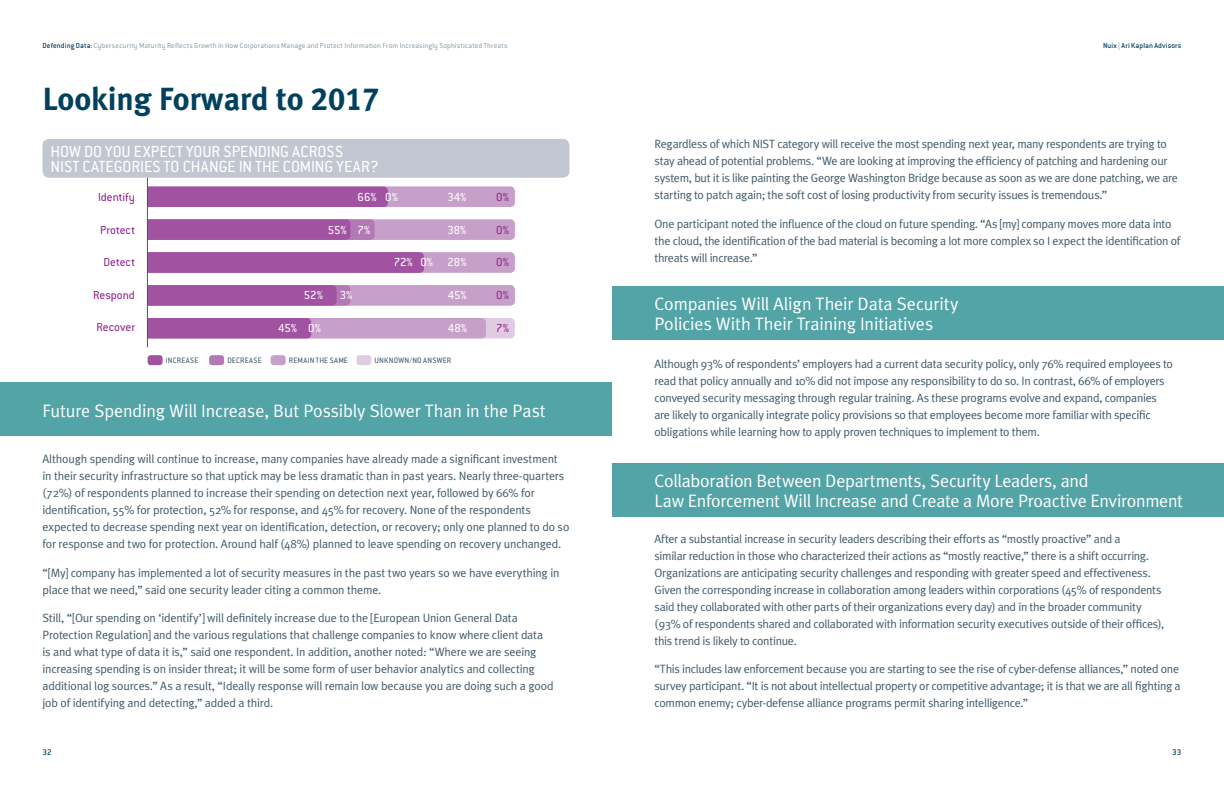
<style>
.page{position:relative;width:1224px;height:792px;background:#fff}
.page>*{position:absolute;margin:0;border:0;box-sizing:border-box;transform-origin:0 0}
.t1{font:700 32px "Meta Plus Lining";color:#02415e}
.t2{font:18px/20px "Meta Plus Normal";letter-spacing:-.01em;color:#fff}
.t3{font:17.6px/15.2px "Conduit ITC Std";color:#fff}
.t4{font:12.8px "Conduit ITC Std";letter-spacing:.005em;color:#90268f}
.t5{font:12.8px "Conduit ITC Std";letter-spacing:-.005em;color:#fff}
.t6{font:12px/17px "Meta Plus Normal";letter-spacing:-.02em;color:#405968}
.t7{font:500 9px "Conduit ITC Std";color:#02415e}
.t8{font:8.6px "Conduit ITC Std";letter-spacing:.025em;color:#405968}
.t9{font:300 8px "Conduit ITC Std";letter-spacing:.015em;color:#8094a1}
.t10{font:500 8px "Conduit ITC Std";letter-spacing:.02em;color:#02415e}
.s1{font-weight:500;color:#02415e}
.s2{color:#8094a1}
</style>
<div class="page">
<div style="left:43px;top:139px;width:526px;height:39px;background:#c2c6d0;border-radius:7px"></div>
<div style="left:104px;top:187px;width:411px;height:20px;background:#c7a0c9;border-radius:5px"></div>
<div style="left:102px;top:187px;width:286px;height:20px;background:#a153a1;border-radius:5px"></div>
<div style="left:104px;top:219px;width:411px;height:21px;background:#c7a0c9;border-radius:5px"></div>
<div style="left:107px;top:219px;width:268px;height:21px;background:#b279b4;border-radius:5px"></div>
<div style="left:102px;top:219px;width:248px;height:21px;background:#a153a1;border-radius:5px"></div>
<div style="left:104px;top:252px;width:411px;height:21px;background:#c7a0c9;border-radius:5px"></div>
<div style="left:102px;top:252px;width:322px;height:21px;background:#a153a1;border-radius:5px"></div>
<div style="left:104px;top:285px;width:411px;height:21px;background:#c7a0c9;border-radius:5px"></div>
<div style="left:107px;top:285px;width:243px;height:21px;background:#b279b4;border-radius:5px"></div>
<div style="left:102px;top:285px;width:235px;height:21px;background:#a153a1;border-radius:5px"></div>
<div style="left:133px;top:318px;width:382px;height:20px;background:#dfcce3;border-radius:5px"></div>
<div style="left:104px;top:318px;width:382px;height:20px;background:#c7a0c9;border-radius:5px"></div>
<div style="left:102px;top:318px;width:209px;height:20px;background:#a153a1;border-radius:5px"></div>
<div style="left:93px;top:178px;width:54px;height:169px;background:#fff"></div>
<hr style="left:147px;top:178px;width:1px;height:169px;background:#405968">
<div style="left:148px;top:355px;width:15px;height:10px;background:#a153a1;border-radius:3px"></div>
<div style="left:209px;top:355px;width:15px;height:10px;background:#b279b4;border-radius:3px"></div>
<div style="left:271px;top:355px;width:15px;height:10px;background:#c7a0c9;border-radius:3px"></div>
<div style="left:356px;top:355px;width:15px;height:10px;background:#dfcce3;border-radius:3px"></div>
<div style="left:612px;top:286px;width:612px;height:54px;background:#53a4a7"></div>
<div style="left:612px;top:463px;width:612px;height:54px;background:#53a4a7"></div>
<div style="left:0;top:383px;width:612px;height:53px;background:#53a4a7"></div>
<p class="t9" style="left:43px;top:40px;width:466px"><span class="s1">Defending Data:</span> Cybersecurity Maturity Reflects Growth in How Corporations Manage and Protect Information From Increasingly Sophisticated Threats</p>
<p class="t10" style="left:1103px;top:40px;width:80px">Nuix <span class="s2">|</span> Ari Kaplan Advisors</p>
<h1 class="t1" style="left:43px;top:80px;width:338px">Looking Forward to 2017</h1>
<h3 class="t3" style="left:51px;top:143px;width:294px">HOW DO YOU EXPECT YOUR SPENDING ACROSS<br>NIST CATEGORIES TO CHANGE IN THE COMI</h3>
<h3 class="t3" style="left:315px;top:158px;width:65px">NG YEAR?</h3>
<p class="t5" style="left:358px;top:189px;width:42px">66% 0%</p>
<p class="t5" style="left:447px;top:189px;width:20px">34%</p>
<p class="t4" style="left:496px;top:189px;width:14px">0%</p>
<p class="t5" style="left:328px;top:222px;width:44px">55% 7%</p>
<p class="t5" style="left:447px;top:222px;width:21px">38%</p>
<p class="t4" style="left:496px;top:222px;width:14px">0%</p>
<p class="t5" style="left:394px;top:254px;width:74px">72% 0% 28%</p>
<p class="t4" style="left:496px;top:254px;width:14px">0%</p>
<p class="t5" style="left:304px;top:288px;width:21px">52%</p>
<p class="t5" style="left:340px;top:288px;width:14px">3%</p>
<p class="t5" style="left:448px;top:288px;width:20px">45%</p>
<p class="t4" style="left:496px;top:288px;width:14px">0%</p>
<p class="t5" style="left:278px;top:321px;width:44px">45% 0%</p>
<p class="t5" style="left:448px;top:321px;width:21px">48%</p>
<p class="t4" style="left:496px;top:321px;width:14px">7%</p>
<p class="t4" style="left:98px;top:189px;width:38px">IDENTIFY</p>
<p class="t4" style="left:100px;top:222px;width:36px">PROTECT</p>
<p class="t4" style="left:104px;top:254px;width:33px">DETECT</p>
<p class="t4" style="left:93px;top:288px;width:43px">RESPOND</p>
<p class="t4" style="left:97px;top:319px;width:40px">RECOVER</p>
<p class="t8" style="left:166px;top:355px;width:33px">INCREASE</p>
<p class="t8" style="left:227px;top:355px;width:35px">DECREASE</p>
<p class="t8" style="left:289px;top:355px;width:55px">REMAIN THE SAME</p>
<p class="t8" style="left:375px;top:355px;width:78px">UNKNOWN/NO ANSWER</p>
<h2 class="t2" style="left:43px;top:400px;width:505px">Future Spending Will Increase, But Possibly Slower Than in the Past</h2>
<p class="t6" style="left:43px;top:450px;width:528px">Although spending will continue to increase, many companies have already made a significant investment in their security infrastructure so that uptick may be less dramatic than in past years. Nearly three-quarters (72%) of respondents planned to increase their spending on detection next year, followed by 66% for identification, 55% for protection, 52% for response, and 45% for recovery. None of the respondents expected to decrease spending next year on identification, detection, or recovery; only one planned to do so for response and two for protection. Around half (48%) planned to leave spending on recovery unchanged.</p>
<p class="t6" style="left:43px;top:564px;width:518px">“[My] company has implemented a lot of security measures in the past two years so we have everything in place that we need,” said one security leader citing a common theme.</p>
<p class="t6" style="left:43px;top:609px;width:513px">Still, “[Our spending on ‘identify’] will definitely increase due to the [European Union General Data Protection Regulation] and the various regulations that challenge companies to know where client data is and what type of data it is,” said one respondent. In addition, another noted: “Where we are seeing increasing spending is on insider threat; it will be some form of user behavior analytics and collecting additional log sources.” As a result, “Ideally response will remain low because you are doing such a good job of identifying and detecting,” added a third.</p>
<p class="t6" style="left:655px;top:136px;width:525px">Regardless of which NIST category will receive the most spending next year, many respondents are trying to stay ahead of potential problems. “We are looking at improving the efficiency of patching and hardening our system, but it is like painting the George Washington Bridge because as soon as we are done patching, we are starting to patch again; the soft cost of losing productivity from security issues is tremendous.”</p>
<p class="t6" style="left:655px;top:215px;width:527px">One participant noted the influence of the cloud on future spending. “As [my] company moves more data into the cloud, the identification of the bad material is becoming a lot more complex so I expect the identification of threats will increase.”</p>
<h2 class="t2" style="left:655px;top:294px;width:306px">Companies Will Align Their Data Security<br>Policies With Their Training Initiatives</h2>
<p class="t6" style="left:655px;top:356px;width:520px">Although 93% of respondents’ employers had a current data security policy, only 76% required employees to read that policy annually and 10% did not impose any responsibility to do so. In contrast, 66% of employers conveyed security messaging through regular training. As these programs evolve and expand, companies are likely to organically integrate policy provisions so that employees become more familiar with specific obligations while learning how to apply proven techniques to implement to them.</p>
<h2 class="t2" style="left:655px;top:471px;width:530px">Collaboration Between Departments, Security Leaders, and<br>Law Enforcement Will Increase and Create a More Proactive Environment</h2>
<p class="t6" style="left:655px;top:530px;width:511px">After a substantial increase in security leaders describing their efforts as “mostly proactive” and a<br>similar reduction in those who characterized their actions as “mostly reactive,” there is a shift occurring.<br>Organizations are anticipating security challenges and responding with greater speed and effectiveness.<br>Given the corresponding increase in collaboration among leaders within corporations (45% of respondents said they collaborated with other parts of their organizations every day) and in the broader community (93% of respondents shared and collaborated with information security executives outside of their offices), this trend is likely to continue.</p>
<p class="t6" style="left:655px;top:660px;width:528px;text-align:justify">“This includes law enforcement because you are starting to see the rise of cyber-defense alliances,” noted one survey participant. “It is not about intellectual property or competitive advantage; it is that we are all fighting a common enemy; cyber-defense alliance programs permit sharing intelligence.”</p>
<p class="t7" style="left:43px;top:747px;width:11px">32</p>
<p class="t7" style="left:1172px;top:747px;width:11px">33</p>
</div>
